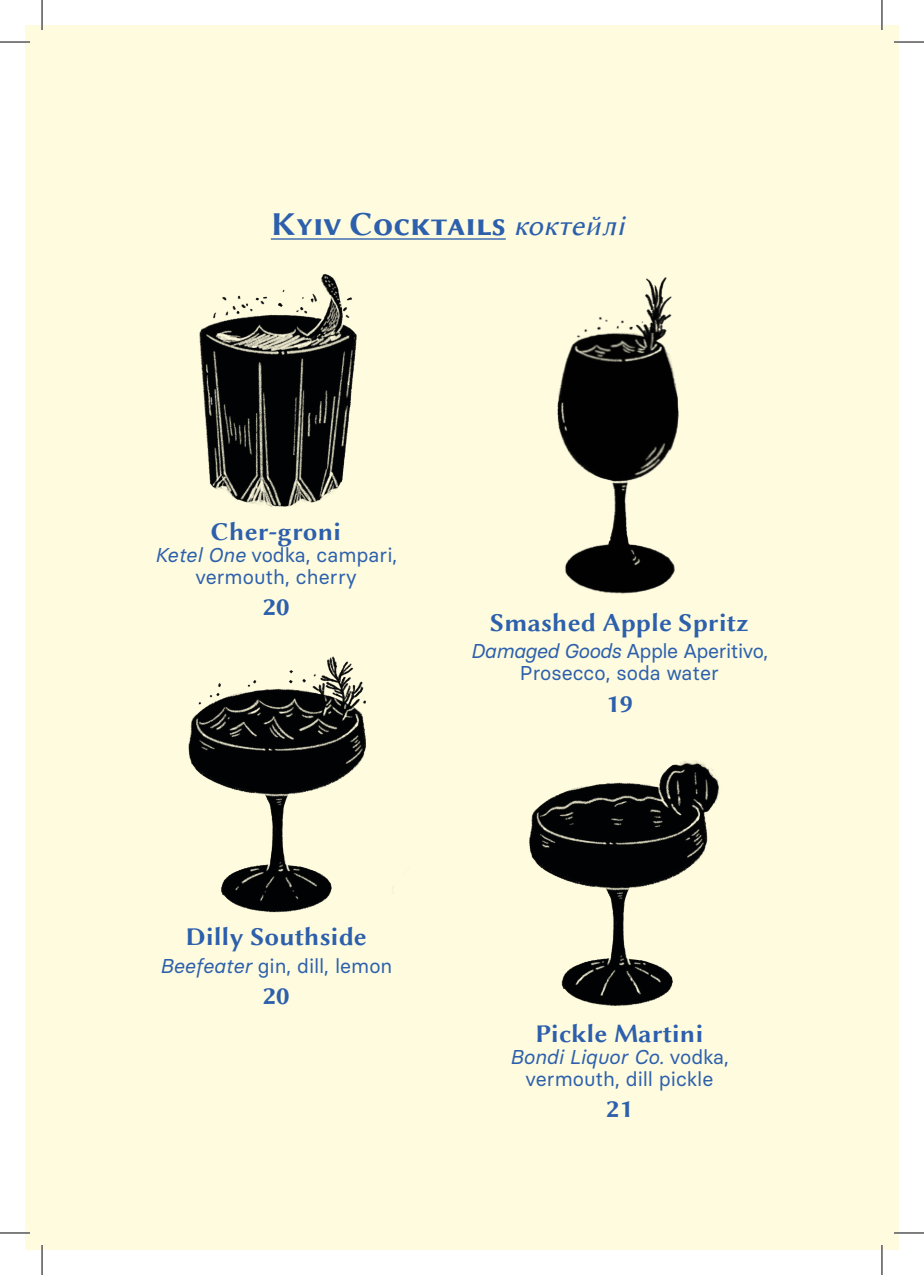
<style>
.page{position:relative;width:924px;height:1275px;background:#fff}
.page>*{position:absolute;margin:0;border:0;box-sizing:border-box;transform-origin:0 0}
.t1{font:34px "Lin Biolinum Capitals B";color:#2c5fac}
.body_copy{font:26px "Lin Biolinum B";color:#2c5fac}
.body_copy-2{font:20px/22px "Basier Circle";color:#2c60ad;text-align:center}
.s1{font-family:"Lin Biolinum Capitals I";font-size:30px;color:#2c60ad}
.s2{font-style:italic}
</style>
<div class="page">
<div style="left:881px;top:25px;width:17px;height:1225px;background:#fefbde"></div>
<div style="left:25px;top:25px;width:856px;height:1225px;background:#fefbde"></div>
<hr style="left:271px;top:238px;width:234px;height:2px;background:#2c5fac">
<img style="left:112px;top:271px;width:327px;height:273px">
<img style="left:445px;top:266px;width:324px;height:336px">
<img style="left:112px;top:655px;width:327px;height:267px">
<img style="left:451px;top:738px;width:327px;height:273px">
<hr style="left:0;top:41px;width:30px;height:2px;background:#fff">
<hr style="left:893px;top:41px;width:30px;height:2px;background:#fff">
<hr style="left:0;top:1231px;width:30px;height:3px;background:#fff">
<hr style="left:893px;top:1231px;width:30px;height:3px;background:#fff">
<hr style="left:41px;top:0;width:2px;height:30px;background:#fff">
<hr style="left:41px;top:1245px;width:2px;height:30px;background:#fff">
<hr style="left:880px;top:0;width:2px;height:30px;background:#fff">
<hr style="left:880px;top:1245px;width:2px;height:30px;background:#fff">
<hr style="left:0;top:42px;width:30px;height:1px;background:#000">
<hr style="left:893px;top:42px;width:30px;height:1px;background:#000">
<hr style="left:0;top:1232px;width:30px;height:1px;background:#000">
<hr style="left:893px;top:1232px;width:30px;height:1px;background:#000">
<hr style="left:42px;top:0;width:1px;height:30px;background:#000">
<hr style="left:42px;top:1245px;width:1px;height:30px;background:#000">
<hr style="left:881px;top:0;width:1px;height:30px;background:#000">
<hr style="left:881px;top:1245px;width:1px;height:30px;background:#000">
<p class="t1" style="left:271px;top:200px;width:355px">Kyiv Cocktails <span class="s1">коктейлі</span></p>
<p class="body_copy" style="left:211px;top:513px;width:132px">Cher-groni</p>
<p class="body_copy-2" style="left:155px;top:543px;width:244px"><span class="s2">Ketel One</span> vodka, campari, vermouth, cherry</p>
<p class="body_copy" style="left:263px;top:588px;width:28px">20</p>
<p class="body_copy" style="left:490px;top:604px;width:260px">Smashed Apple Spritz</p>
<p class="body_copy-2" style="left:470px;top:640px;width:299px"><span class="s2">Damaged Goods</span> Apple Aperitivo,<br>Prosecco, soda water</p>
<p class="body_copy" style="left:605px;top:685px;width:28px">19</p>
<p class="body_copy" style="left:185px;top:918px;width:182px">Dilly Southside</p>
<p class="body_copy-2" style="left:160px;top:954px;width:234px"><span class="s2">Beefeater</span> gin, dill, lemon</p>
<p class="body_copy" style="left:263px;top:977px;width:28px">20</p>
<p class="body_copy" style="left:535px;top:1015px;width:170px">Pickle Martini</p>
<p class="body_copy-2" style="left:509px;top:1045px;width:220px"><span class="s2">Bondi Liquor Co.</span> vodka, vermouth, dill pickle</p>
<p class="body_copy" style="left:605px;top:1090px;width:28px">21</p>
</div>
